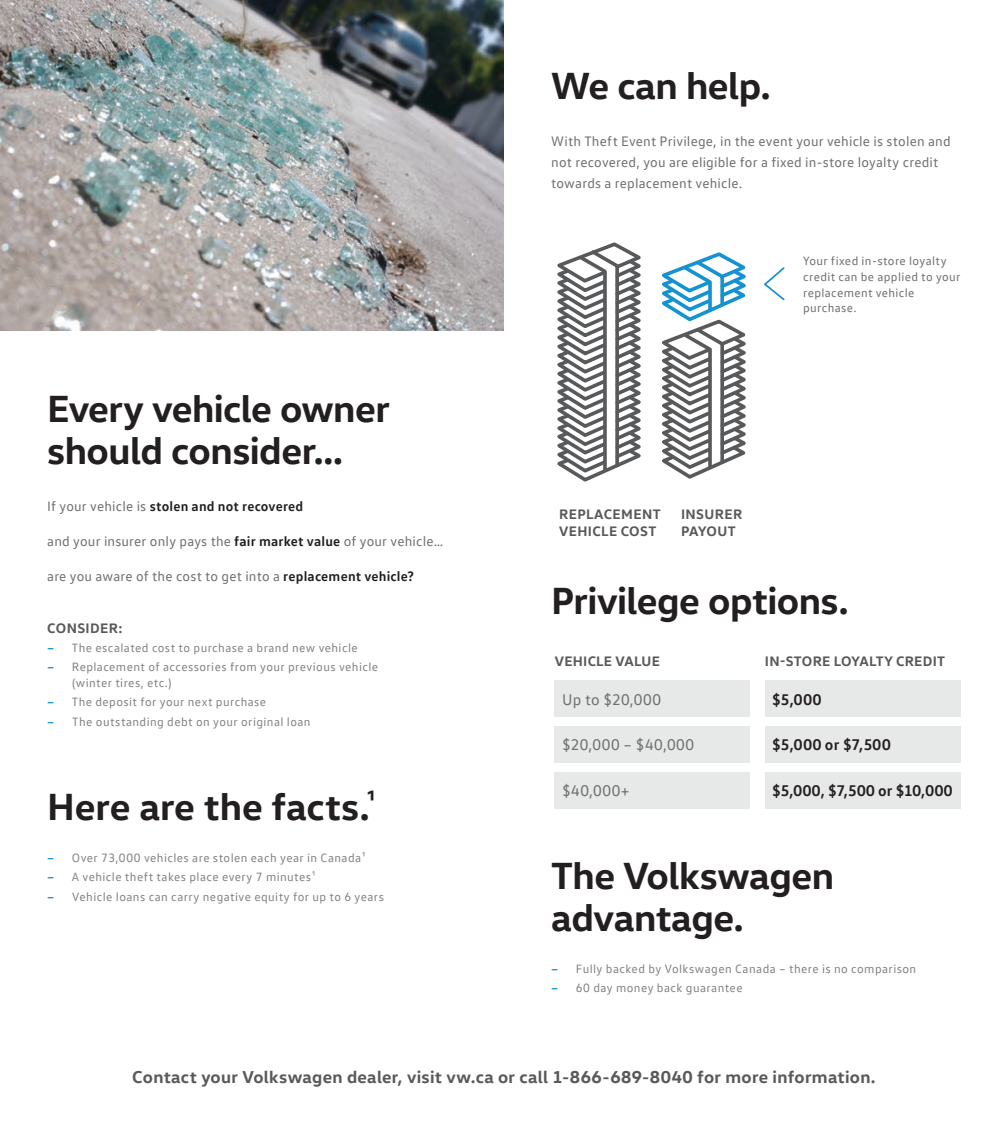
<style>
.page{position:relative;width:1008px;height:1134px;background:#fff}
.page>*{position:absolute;margin:0;border:0;box-sizing:border-box;transform-origin:0 0}
.t1{font:700 38.5px/42px "VW Head";letter-spacing:-.015em;color:#231f20}
.t2{font:700 17.5px "VW Head";letter-spacing:.015em;color:#58595b}
.t3{font:700 15.75px "VW Text";letter-spacing:.035em;color:#231f20}
.t4{font:15.75px "VW Text";letter-spacing:.04em;color:#6d6f71}
.t5{font:14px/21px "VW Text";letter-spacing:.015em;color:#6d6f71}
.t6{font:700 14px/16.8px "VW Head";letter-spacing:.02em;color:#58595b}
.t7{font:700 14px "VW Text";letter-spacing:.015em;color:#231f20}
.t8{font:12.25px/15.8px "VW Text";letter-spacing:.035em;color:#808285}
.t9{font:12.25px/15.8px "VW Text";letter-spacing:.03em;color:#6d6f71}
.s1{font-weight:400;color:#6d6f71}
.s2{font-weight:700;color:#231f20}
.s3{font-family:"VW Head";font-weight:700;color:#1492d1}
</style>
<div class="page">
<svg style="left:557px;top:242px;width:84px;height:240px"></svg>
<svg style="left:662px;top:252px;width:84px;height:227px"></svg>
<svg style="left:764px;top:267px;width:21px;height:34px"></svg>
<img style="left:0;top:0;width:504px;height:331px">
<div style="left:555px;top:680px;width:195px;height:36px;background:#e7e8e8"></div>
<div style="left:766px;top:680px;width:195px;height:36px;background:#e7e8e8"></div>
<div style="left:555px;top:727px;width:195px;height:36px;background:#e7e8e8"></div>
<div style="left:766px;top:727px;width:195px;height:36px;background:#e7e8e8"></div>
<div style="left:555px;top:772px;width:195px;height:37px;background:#e7e8e8"></div>
<div style="left:766px;top:772px;width:195px;height:37px;background:#e7e8e8"></div>
<h1 class="t1" style="left:551px;top:63px;width:221px">We can help.</h1>
<p class="t5" style="left:551px;top:130px;width:401px">With Theft Event Privilege, in the event your vehicle is stolen and not recovered, you are eligible for a fixed in-store loyalty credit towards a replacement vehicle.</p>
<h1 class="t1" style="left:47px;top:386px;width:344px">Every vehicle owner should consider…</h1>
<p class="t7" style="left:47px;top:497px;width:258px"><span class="s1">If your vehicle is</span> stolen and not recovered</p>
<p class="t5" style="left:47px;top:530px;width:397px">and your insurer only pays the <span class="s2">fair market value</span> of your vehicle…</p>
<p class="t5" style="left:47px;top:565px;width:368px">are you aware of the cost to get into a <span class="s2">replacement vehicle?</span></p>
<p class="t6" style="left:47px;top:619px;width:77px">CONSIDER:</p>
<p class="t8" style="left:47px;top:640px;width:312px"><span class="s3">–</span> The escalated cost to purchase a brand new vehicle</p>
<p class="t8" style="left:72px;top:659px;width:307px;text-indent:-25px"><span class="s3">–</span> Replacement of accessories from your previous vehicle (winter tires, etc.)</p>
<p class="t8" style="left:47px;top:694px;width:220px"><span class="s3">–</span> The deposit for your next purchase</p>
<p class="t8" style="left:47px;top:713px;width:265px"><span class="s3">–</span> The outstanding debt on your original loan</p>
<h1 class="t1" style="left:47px;top:784px;width:329px">Here are the facts.<sup>¹</sup></h1>
<p class="t8" style="left:47px;top:850px;width:319px"><span class="s3">–</span> Over 73,000 vehicles are stolen each year in Canada¹</p>
<p class="t8" style="left:47px;top:869px;width:269px"><span class="s3">–</span> A vehicle theft takes place every 7 minutes¹</p>
<p class="t8" style="left:47px;top:888px;width:338px"><span class="s3">–</span> Vehicle loans can carry negative equity for up to 6 years</p>
<p class="t9" style="left:803px;top:253px;width:159px">Your fixed in-store loyalty credit can be applied to your replacement vehicle purchase.</p>
<p class="t6" style="left:559px;top:505px;width:103px">REPLACEMENT<br>VEHICLE COST</p>
<p class="t6" style="left:681px;top:505px;width:63px">INSURER<br>PAYOUT</p>
<h1 class="t1" style="left:551px;top:578px;width:299px">Privilege options.</h1>
<p class="t6" style="left:555px;top:652px;width:107px">VEHICLE VALUE</p>
<p class="t4" style="left:562px;top:689px;width:100px">Up to $20,000</p>
<p class="t4" style="left:562px;top:735px;width:134px">$20,000 – $40,000</p>
<p class="t4" style="left:562px;top:780px;width:69px">$40,000+</p>
<p class="t6" style="left:765px;top:652px;width:182px">IN-STORE LOYALTY CREDIT</p>
<p class="t3" style="left:772px;top:689px;width:51px">$5,000</p>
<p class="t3" style="left:772px;top:734px;width:120px">$5,000 or $7,500</p>
<p class="t3" style="left:772px;top:780px;width:182px">$5,000, $7,500 or $10,000</p>
<h1 class="t1" style="left:551px;top:853px;width:284px">The Volkswagen advantage.</h1>
<p class="t8" style="left:551px;top:961px;width:366px"><span class="s3">–</span> Fully backed by Volkswagen Canada – there is no comparison</p>
<p class="t8" style="left:551px;top:980px;width:193px"><span class="s3">–</span> 60 day money back guarantee</p>
<h2 class="t2" style="left:132px;top:1066px;width:745px">Contact your Volkswagen dealer, visit vw.ca or call 1-866-689-8040 for more information.</h2>
</div>
